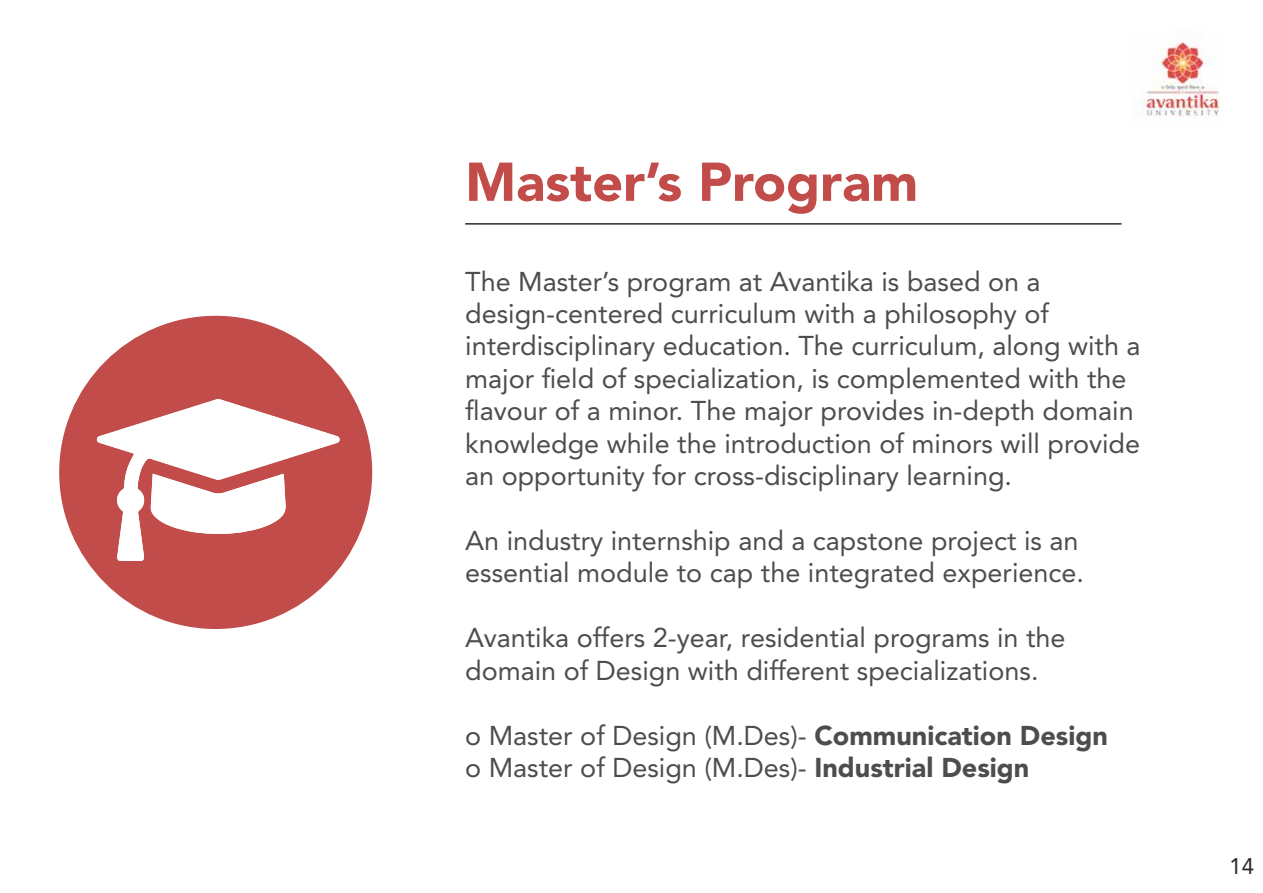
<style>
.page{position:relative;width:1263px;height:893px;background:#fff}
.page>*{position:absolute;margin:0;border:0;box-sizing:border-box;transform-origin:0 0}
.t1{font:900 54px "Avenir LT Std";color:#c14c49}
.t2{font:27px/32.4px "Avenir LT Std";color:#4e4d4d}
.t3{font:22.5px "Avenir LT Std";color:#2b2c29}
.s1{font-weight:900}
</style>
<div class="page">
<div style="left:59px;top:316px;width:313px;height:313px;background:#c14c49;border-radius:50%"></div>
<svg style="left:97px;top:399px;width:243px;height:162px"></svg>
<hr style="left:465px;top:223px;width:656px;height:1px;background:#2b2c29">
<img style="left:1137px;top:30px;width:82px;height:87px">
<h1 class="t1" style="left:465px;top:149px;width:454px">Master’s Program</h1>
<p class="t2" style="left:465px;top:265px;width:677px">The Master’s program at Avantika is based on a design-centered curriculum with a philosophy of interdisciplinary education. The curriculum, along with a major field of specialization, is complemented with the flavour of a minor. The major provides in-depth domain knowledge while the introduction of minors will provide an opportunity for cross-disciplinary learning.</p>
<p class="t2" style="left:465px;top:524px;width:620px">An industry internship and a capstone project is an essential module to cap the integrated experience.</p>
<p class="t2" style="left:465px;top:621px;width:602px">Avantika offers 2-year, residential programs in the domain of Design with different specializations.</p>
<p class="t2" style="left:465px;top:719px;width:644px">o Master of Design (M.Des)- <span class="s1">Communication Design </span>o Master of Design (M.Des)- <span class="s1">Industrial Design</span></p>
<p class="t3" style="left:1229px;top:853px;width:27px">14</p>
</div>
